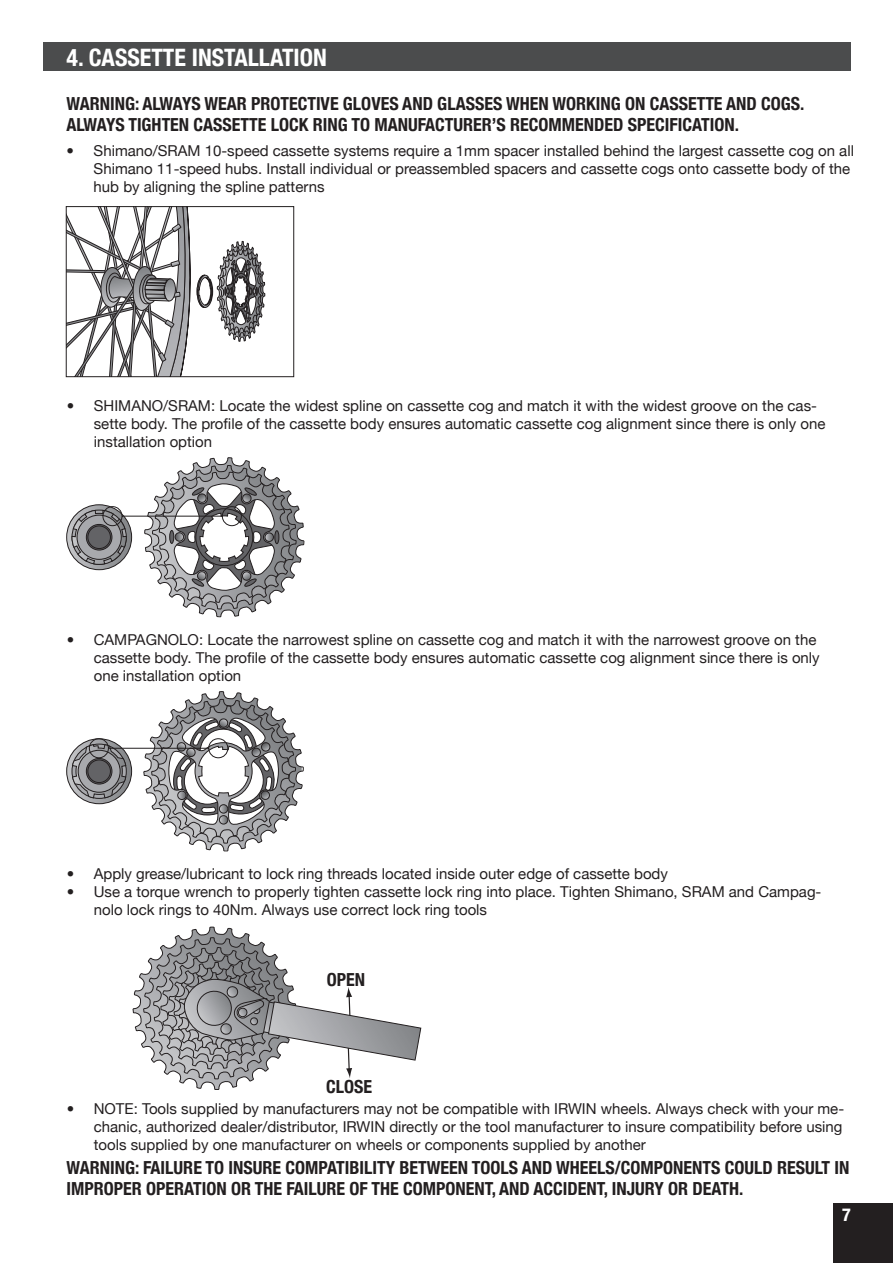
<style>
.page{position:relative;width:893px;height:1263px;background:#fff}
.page>*{position:absolute;margin:0;border:0;box-sizing:border-box;transform-origin:0 0}
.t1{font:700 condensed 24px "Helvetica Neue";color:#fff}
.t2{font:700 condensed 18px/21.6px "Helvetica Neue";color:#231f20}
.t3{font:700 condensed 18px "Helvetica Neue";color:#fff}
.t4{font:15px/18px "Helvetica Neue";color:#231f20}
</style>
<div class="page">
<div style="left:43px;top:43px;width:807px;height:28px;background:#4b4c4d"></div>
<div style="left:833px;top:1203px;width:60px;height:60px;background:#231f20"></div>
<svg style="left:68px;top:208px;width:197px;height:167px"></svg>
<div style="left:66px;top:206px;width:228px;height:171px;border:1px solid #231f20"></div>
<svg style="left:67px;top:457px;width:237px;height:161px"></svg>
<svg style="left:67px;top:739px;width:65px;height:65px"></svg>
<svg style="left:72px;top:691px;width:231px;height:161px"></svg>
<svg style="left:133px;top:927px;width:288px;height:163px"></svg>
<h1 class="t1" style="left:67px;top:43px;width:262px">4. CASSETTE INSTALLATION</h1>
<p class="t2" style="left:67px;top:92px;width:739px">WARNING: ALWAYS WEAR PROTECTIVE GLOVES AND GLASSES WHEN WORKING ON CASSETTE AND COGS.<br>ALWAYS TIGHTEN CASSETTE LOCK RING TO MANUFACTURER’S RECOMMENDED SPECIFICATION.</p>
<p class="t4" style="left:94px;top:142px;width:762px;text-indent:-27px">• Shimano/SRAM 10-speed cassette systems require a 1mm spacer installed behind the largest cassette cog on all<br>Shimano 11-speed hubs. Install individual or preassembled spacers and cassette cogs onto cassette body of the hub by aligning the spline patterns</p>
<p class="t4" style="left:94px;top:396px;width:733px;text-indent:-27px">• SHIMANO/SRAM: Locate the widest spline on cassette cog and match it with the widest groove on the cas&shy;sette body. The profile of the cassette body ensures automatic cassette cog alignment since there is only one installation option</p>
<p class="t4" style="left:94px;top:630px;width:727px;text-indent:-27px">• CAMPAGNOLO: Locate the narrowest spline on cassette cog and match it with the narrowest groove on the cassette body. The profile of the cassette body ensures automatic cassette cog alignment since there is only one installation option</p>
<p class="t4" style="left:67px;top:864px;width:603px">• Apply grease/lubricant to lock ring threads located inside outer edge of cassette body</p>
<p class="t4" style="left:94px;top:882px;width:729px;text-indent:-27px">• Use a torque wrench to properly tighten cassette lock ring into place. Tighten Shimano, SRAM and Campag&shy;nolo lock rings to 40Nm. Always use correct lock ring tools</p>
<p class="t2" style="left:327px;top:969px;width:40px">OPEN</p>
<p class="t2" style="left:326px;top:1075px;width:48px">CLOSE</p>
<p class="t4" style="left:94px;top:1099px;width:752px;text-align:justify;text-indent:-27px">• NOTE: Tools supplied by manufacturers may not be compatible with IRWIN wheels. Always check with your me&shy;chanic, authorized dealer/distributor, IRWIN directly or the tool manufacturer to insure compatibility before using tools supplied by one manufacturer on wheels or components supplied by another</p>
<p class="t2" style="left:67px;top:1156px;width:784px">WARNING: FAILURE TO INSURE COMPATIBILITY BETWEEN TOOLS AND WHEELS/COMPONENTS COULD RESULT IN<br>IMPROPER OPERATION OR THE FAILURE OF THE COMPONENT, AND ACCIDENT, INJURY OR DEATH.</p>
<p class="t3" style="left:842px;top:1203px;width:10px">7</p>
</div>
